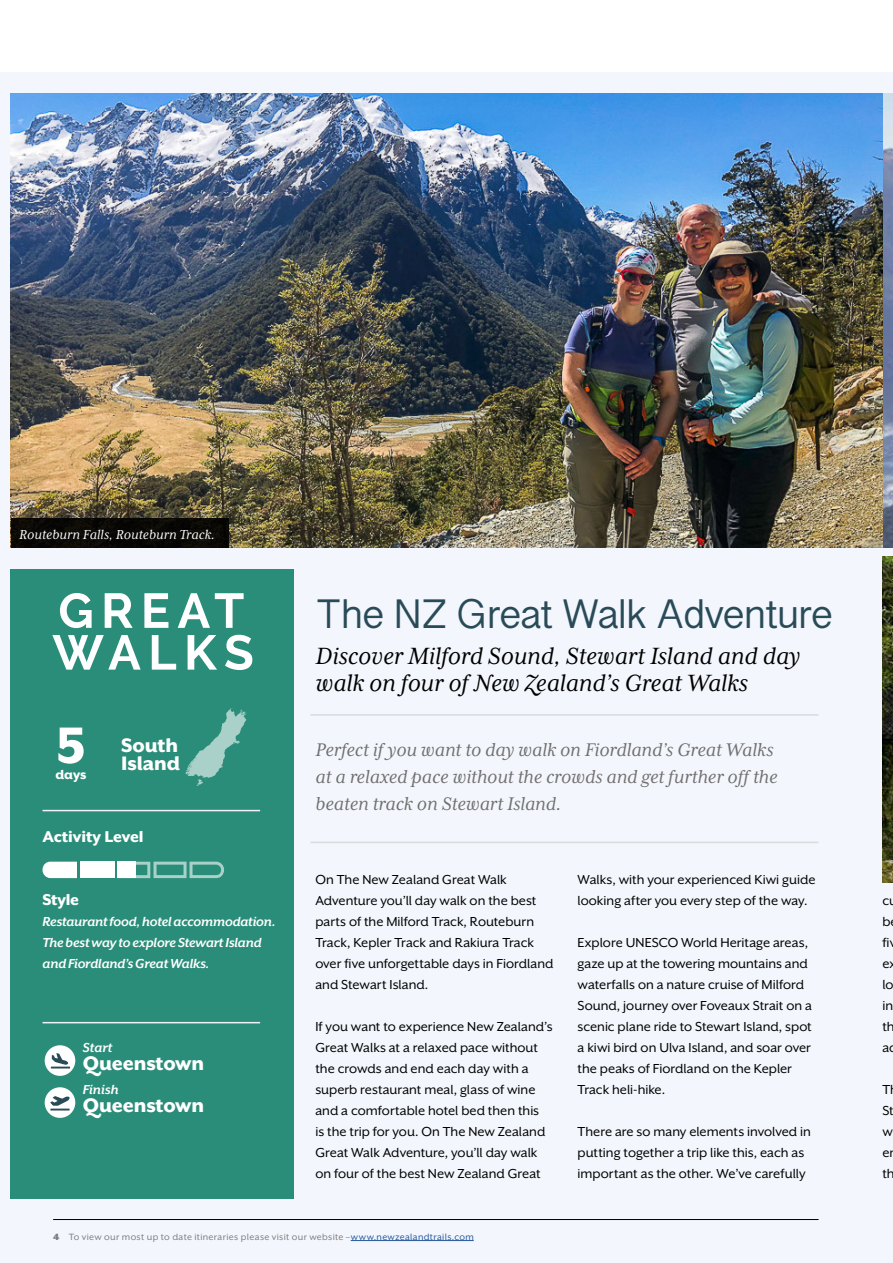
<style>
.page{position:relative;width:893px;height:1263px;background:#fff}
.page>*{position:absolute;margin:0;border:0;box-sizing:border-box;transform-origin:0 0}
.t1{font:800 58.5px "Mr Eaves XL San OT";color:#fff}
.t2{font:42px "Lao Sangam MN";letter-spacing:-.025em;color:#294b58}
.t3{font:italic 27px/27px "Mrs Eaves XL Serif OT";color:#000}
.t4{font:800 22.5px/18px "Mr Eaves XL San OT";letter-spacing:-.005em;color:#fff}
.t5{font:italic 21px/27px "Mrs Eaves XL Serif OT";color:#706f6f}
.t6{font:800 18px "Mr Eaves XL San OT";letter-spacing:-.005em;color:#fff}
.t7{font:15px/21px "Mr Eaves XL San OT";color:#000}
.t8{font:italic 700 15px/21px "Mr Eaves XL San OT";letter-spacing:-.015em;color:#fff}
.t9{font:italic 15px "Mrs Eaves XL Serif OT";letter-spacing:.005em;color:#fff}
.t10{font:800 15px "Mr Eaves XL San OT";color:#fff}
.t11{font:10.5px "Mr Eaves XL San OT";letter-spacing:.03em;color:#7f7e7e}
.s1{font-weight:900}
.s2{color:#275b9b}
</style>
<div class="page">
<div style="left:0;top:72px;width:893px;height:1191px;background:#f3f6fc"></div>
<div style="left:11px;top:615px;width:283px;height:584px;background:#2a8d79"></div>
<svg style="left:186px;top:708px;width:60px;height:78px"></svg>
<hr style="left:310px;top:714px;width:509px;height:2px;background:#dadada">
<hr style="left:310px;top:842px;width:509px;height:1px;background:#dadada">
<hr style="left:43px;top:810px;width:217px;height:1px;background:#f2f1f8">
<hr style="left:43px;top:1022px;width:217px;height:1px;background:#f2f1f8">
<div style="left:11px;top:569px;width:283px;height:125px;background:#2a8d79"></div>
<svg style="left:60px;top:593px;width:32px;height:35px"></svg>
<svg style="left:105px;top:593px;width:28px;height:35px"></svg>
<svg style="left:144px;top:593px;width:24px;height:35px"></svg>
<svg style="left:178px;top:593px;width:66px;height:35px"></svg>
<svg style="left:52px;top:635px;width:89px;height:35px"></svg>
<svg style="left:152px;top:635px;width:24px;height:35px"></svg>
<svg style="left:188px;top:635px;width:29px;height:35px"></svg>
<svg style="left:225px;top:635px;width:27px;height:35px"></svg>
<div style="left:45px;top:1045px;width:30px;height:31px;background:#fff;border-radius:50%"></div>
<svg style="left:51px;top:1053px;width:19px;height:15px"></svg>
<div style="left:45px;top:1087px;width:30px;height:31px;background:#fff;border-radius:50%"></div>
<svg style="left:50px;top:1096px;width:20px;height:14px"></svg>
<img style="left:882px;top:556px;width:11px;height:327px">
<img style="left:11px;top:94px;width:882px;height:454px">
<div style="left:11px;top:519px;width:218px;height:29px;background:#090805"></div>
<div style="left:80px;top:862px;width:34px;height:16px;background:#fff"></div>
<svg style="left:43px;top:862px;width:34px;height:16px"></svg>
<svg style="left:135px;top:862px;width:89px;height:16px"></svg>
<div style="left:117px;top:862px;width:18px;height:16px;background:#fff"></div>
<hr style="left:53px;top:1219px;width:766px;height:1px;background:#000">
<hr style="left:351px;top:1240px;width:123px;height:1px;background:#275b9b">
<p class="t9" style="left:19px;top:527px;width:197px">Routeburn Falls, Routeburn Track.</p>
<h1 class="t1" style="left:56px;top:716px;width:31px">5</h1>
<p class="t10" style="left:55px;top:767px;width:33px">days</p>
<h3 class="t4" style="left:121px;top:736px;width:61px">South<br>Island</h3>
<p class="t6" style="left:43px;top:827px;width:103px">Activity Level</p>
<p class="t6" style="left:43px;top:890px;width:38px">Style</p>
<p class="t8" style="left:43px;top:911px;width:234px">Restaurant food, hotel accommodation.<br>The best way to explore Stewart Island and Fiordland’s Great Walks.</p>
<p class="t8" style="left:83px;top:1037px;width:31px">Start</p>
<h3 class="t4" style="left:83px;top:1054px;width:123px">Queenstown</h3>
<p class="t8" style="left:83px;top:1079px;width:37px">Finish</p>
<h3 class="t4" style="left:83px;top:1096px;width:123px">Queenstown</h3>
<h2 class="t2" style="left:316px;top:589px;width:519px">The NZ Great Walk Adventure</h2>
<h3 class="t3" style="left:316px;top:642px;width:486px">Discover Milford Sound, Stewart Island and day walk on four of New Zealand’s Great Walks</h3>
<h3 class="t5" style="left:316px;top:736px;width:463px">Perfect if you want to day walk on Fiordland’s Great Walks at a relaxed pace without the crowds and get further off the beaten track on Stewart Island.</h3>
<p class="t7" style="left:315px;top:869px;width:240px">On The New Zealand Great Walk Adventure you’ll day walk on the best parts of the Milford Track, Routeburn Track, Kepler Track and Rakiura Track over five unforgettable days in Fiordland and Stewart Island.</p>
<p class="t7" style="left:315px;top:1016px;width:239px">If you want to experience New Zealand’s Great Walks at a relaxed pace without the crowds and end each day with a superb restaurant meal, glass of wine and a comfortable hotel bed then this<br>is the trip for you. On The New Zealand Great Walk Adventure, you’ll day walk on four of the best New Zealand Great</p>
<p class="t7" style="left:578px;top:869px;width:239px">Walks, with your experienced Kiwi guide looking after you every step of the way.</p>
<p class="t7" style="left:578px;top:932px;width:236px">Explore UNESCO World Heritage areas, gaze up at the towering mountains and waterfalls on a nature cruise of Milford Sound, journey over Foveaux Strait on a scenic plane ride to Stewart Island, spot a kiwi bird on Ulva Island, and soar over the peaks of Fiordland on the Kepler Track heli-hike.</p>
<p class="t7" style="left:578px;top:1121px;width:235px">There are so many elements involved in putting together a trip like this, each as important as the other. We’ve carefully</p>
<p class="t11" style="left:53px;top:1231px;width:422px"><span class="s1">4</span> To view our most up to date itineraries please visit our website –<span class="s2">www.newzealandtrails.com</span></p>
<p class="t7" style="left:882px;top:890px;width:15px">c b fiv ex lo in th a</p>
<p class="t7" style="left:882px;top:1079px;width:14px">T<br>St w e th</p>
</div>
